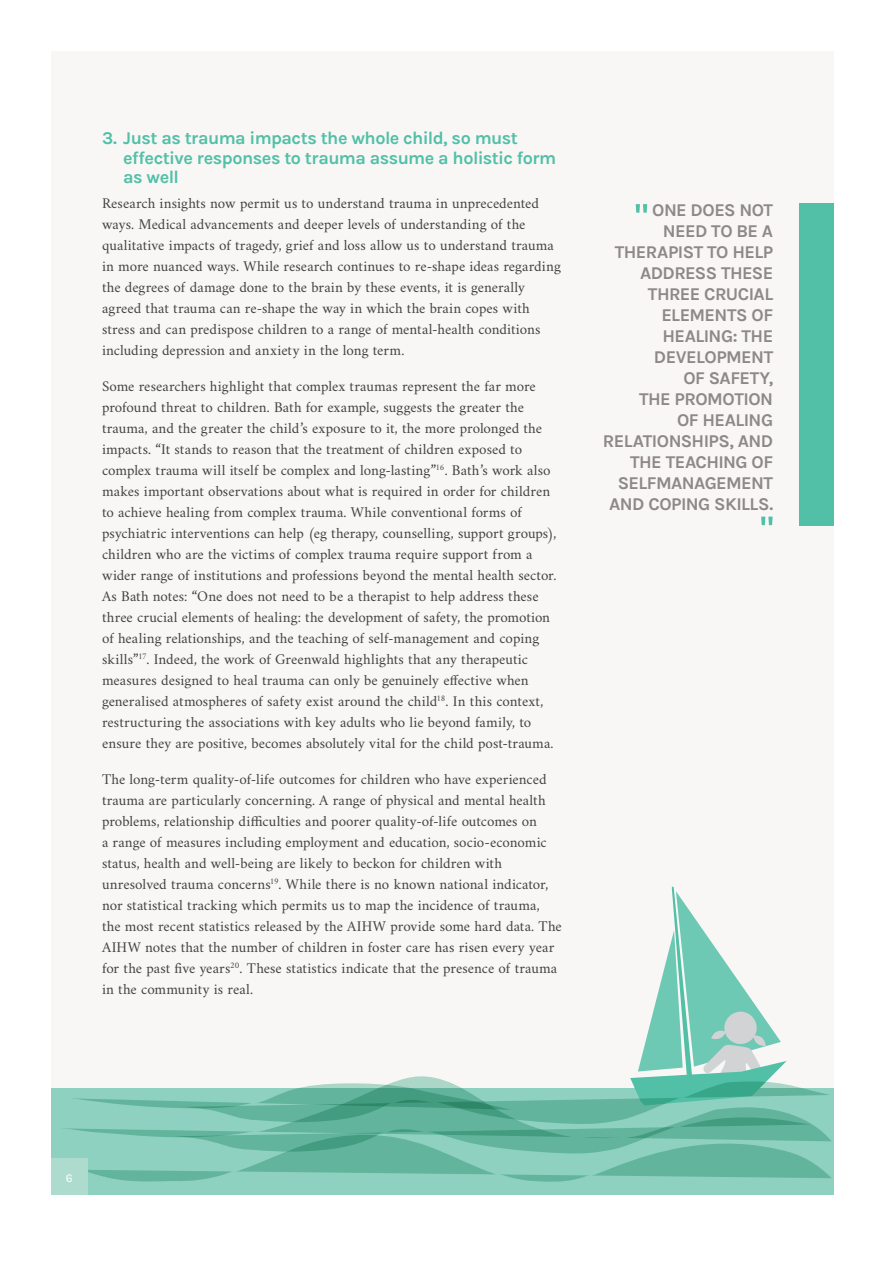
<style>
.page{position:relative;width:893px;height:1263px;background:#fff}
.page>*{position:absolute;margin:0;border:0;box-sizing:border-box;transform-origin:0 0}
.t1{font:700 18px/21px "Karla";letter-spacing:-.03em;color:#8e8989;text-align:right}
.t2{font:700 18px/19.5px "Karla";letter-spacing:-.03em;color:#52c0a7}
.t3{font:15px/21px "Amiri";color:#434343}
.t4{font:12px "Karla";color:#fff}
</style>
<div class="page">
<div style="left:51px;top:51px;width:782px;height:1144px;background:#f9f7f6"></div>
<div style="left:51px;top:1089px;width:782px;height:106px;background:#8fd1c0"></div>
<svg style="left:66px;top:886px;width:768px;height:299px"></svg>
<div style="left:51px;top:1158px;width:37px;height:37px;background:#addccf"></div>
<div style="left:799px;top:203px;width:34px;height:323px;background:#52c0a7"></div>
<svg style="left:636px;top:204px;width:11px;height:9px"></svg>
<svg style="left:761px;top:517px;width:12px;height:8px"></svg>
<p class="t2" style="left:123px;top:128px;width:435px;text-indent:-21px">3. Just as trauma impacts the whole child, so must effective responses to trauma assume a holistic form as well</p>
<p class="t3" style="left:102px;top:193px;width:460px">Research insights now permit us to understand trauma in unprecedented ways. Medical advancements and deeper levels of understanding of the qualitative impacts of tragedy, grief and loss allow us to understand trauma in more nuanced ways. While research continues to re-shape ideas regarding the degrees of damage done to the brain by these events, it is generally agreed that trauma can re-shape the way in which the brain copes with stress and can predispose children to a range of mental-health conditions including depression and anxiety in the long term.</p>
<p class="t3" style="left:102px;top:376px;width:456px">Some researchers highlight that complex traumas represent the far more profound threat to children. Bath for example, suggests the greater the trauma, and the greater the child’s exposure to it, the more prolonged the impacts. “It stands to reason that the treatment of children exposed to complex trauma will itself be complex and long-lasting”<sup>16</sup>. Bath’s work also makes important observations about what is required in order for children to achieve healing from complex trauma. While conventional forms of psychiatric interventions can help (eg therapy, counselling, support groups), children who are the victims of complex trauma require support from a wider range of institutions and professions beyond the mental health sector.<br>As Bath notes: “One does not need to be a therapist to help address these three crucial elements of healing: the development of safety, the promotion of healing relationships, and the teaching of self-management and coping skills”<sup>17</sup>. Indeed, the work of Greenwald highlights that any therapeutic measures designed to heal trauma can only be genuinely effective when generalised atmospheres of safety exist around the child<sup>18</sup>. In this context, restructuring the associations with key adults who lie beyond family, to ensure they are positive, becomes absolutely vital for the child post-trauma.</p>
<p class="t3" style="left:102px;top:768px;width:461px">The long-term quality-of-life outcomes for children who have experienced trauma are particularly concerning. A range of physical and mental health problems, relationship difficulties and poorer quality-of-life outcomes on<br>a range of measures including employment and education, socio-economic status, health and well-being are likely to beckon for children with unresolved trauma concerns<sup>19</sup>. While there is no known national indicator, nor statistical tracking which permits us to map the incidence of trauma, the most recent statistics released by the AIHW provide some hard data. The AIHW notes that the number of children in foster care has risen every year for the past five years<sup>20</sup>. These statistics indicate that the presence of trauma in the community is real.</p>
<p class="t1" style="left:603px;top:200px;width:172px">ONE DOES NOT<br>NEED TO BE A<br>THERAPIST TO HELP<br>ADDRESS THESE<br>THREE CRUCIAL<br>ELEMENTS OF<br>HEALING: THE<br>DEVELOPMENT<br>OF SAFETY,<br>THE PROMOTION<br>OF HEALING<br>RELATIONSHIPS, AND<br>THE TEACHING OF<br>SELFMANAGEMENT<br>AND COPING SKILLS.</p>
<p class="t4" style="left:66px;top:1171px;width:8px">6</p>
</div>
